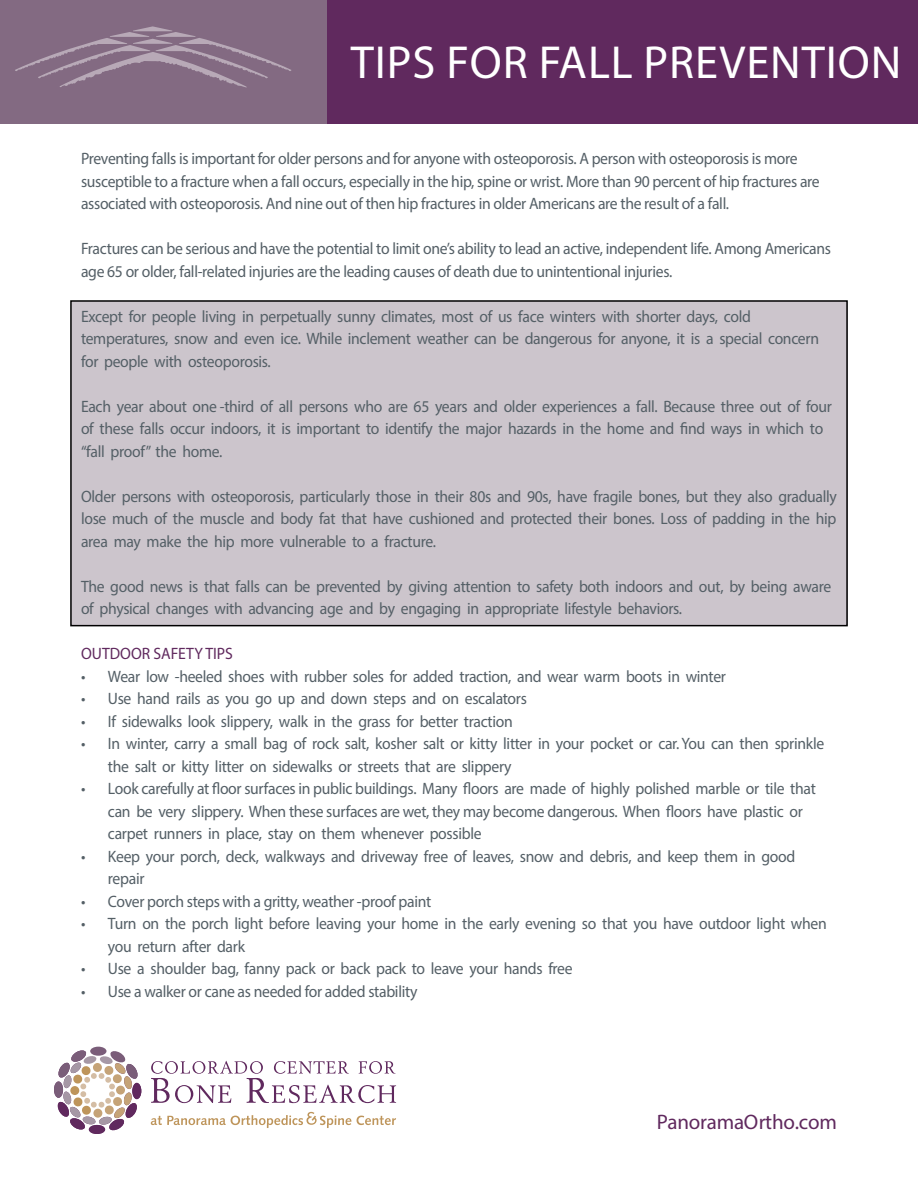
<style>
.page{position:relative;width:918px;height:1188px;background:#fff}
.page>*{position:absolute;margin:0;border:0;box-sizing:border-box;transform-origin:0 0}
.t1{font:46.5px "Myriad Pro";letter-spacing:.02em;color:#fff}
.t2{font:21px "Myriad Pro";letter-spacing:-.01em;color:#60295e}
.t3{font:16.5px/22.5px "Myriad Pro";letter-spacing:-.02em;color:#545f66;scale:.95 1}
.t4{font:16.5px "Myriad Pro";color:#60295e;scale:.95 1}
</style>
<div class="page">
<div style="left:71px;top:301px;width:776px;height:325px;background:#ccc5cc"></div>
<div style="left:70px;top:300px;width:778px;height:326px;border:2px solid #000"></div>
<div style="left:0;top:0;width:918px;height:123px;background:#60295e"></div>
<div style="left:0;top:0;width:326px;height:123px;background:#836a82"></div>
<div style="left:90px;top:1047px;width:16px;height:9px;background:#7a5d79;border-radius:50%"></div>
<div style="left:54px;top:1082px;width:9px;height:16px;background:#7a5d79;border-radius:50%"></div>
<div style="left:89px;top:1125px;width:16px;height:9px;background:#60295e;border-radius:50%"></div>
<div style="left:132px;top:1083px;width:9px;height:16px;background:#60295e;border-radius:50%"></div>
<svg style="left:57px;top:1050px;width:81px;height:81px"></svg>
<div style="left:98px;top:1073px;width:7px;height:6px;background:#d4bda4;border-radius:2px"></div>
<svg style="left:151px;top:1061px;width:245px;height:42px"></svg>
<svg style="left:151px;top:1112px;width:200px;height:16px"></svg>
<svg style="left:357px;top:1116px;width:39px;height:9px"></svg>
<svg style="left:15px;top:26px;width:277px;height:62px"></svg>
<h1 class="t1" style="left:351px;top:34px;width:552px">TIPS FOR FALL PREVENTION</h1>
<p class="t3" style="left:81px;top:147px;width:779px">Preventing falls is important for older persons and for anyone with osteoporosis. A person with osteoporosis is more susceptible to a fracture when a fall occurs, especially in the hip, spine or wrist. More than 90 percent of hip fractures are associated with osteoporosis. And nine out of then hip fractures in older Americans are the result of a fall.</p>
<p class="t3" style="left:81px;top:237px;width:791px">Fractures can be serious and have the potential to limit one’s ability to lead an active, independent life. Among Americans age 65 or older, fall-related injuries are the leading causes of death due to unintentional injuries.</p>
<p class="t3" style="left:81px;top:305px;width:778px">Except for people living in perpetually sunny climates, most of us face winters with shorter days, cold temperatures, snow and even ice. While inclement weather can be dangerous for anyone, it is a special concern for people with osteoporosis.</p>
<p class="t3" style="left:81px;top:395px;width:792px">Each year about one -third of all persons who are 65 years and older experiences a fall. Because three out of four of these falls occur indoors, it is important to identify the major hazards in the home and find ways in which to “fall proof” the home.</p>
<p class="t3" style="left:81px;top:485px;width:797px;text-align:justify">Older persons with osteoporosis, particularly those in their 80s and 90s, have fragile bones, but they also gradually lose much of the muscle and body fat that have cushioned and protected their bones. Loss of padding in the hip area may make the hip more vulnerable to a fracture.</p>
<p class="t3" style="left:81px;top:575px;width:791px">The good news is that falls can be prevented by giving attention to safety both indoors and out, by being aware of physical changes with advancing age and by engaging in appropriate lifestyle behaviors.</p>
<p class="t4" style="left:81px;top:643px;width:161px">OUTDOOR SAFETY TIPS</p>
<p class="t3" style="left:81px;top:665px;width:681px">• Wear low -heeled shoes with rubber soles for added traction, and wear warm boots in winter</p>
<p class="t3" style="left:81px;top:687px;width:471px">• Use hand rails as you go up and down steps and on escalators</p>
<p class="t3" style="left:81px;top:710px;width:456px">• If sidewalks look slippery, walk in the grass for better traction</p>
<p class="t3" style="left:108px;top:732px;width:756px;text-indent:-27px">• In winter, carry a small bag of rock salt, kosher salt or kitty litter in your pocket or car. You can then sprinkle the salt or kitty litter on sidewalks or streets that are slippery</p>
<p class="t3" style="left:108px;top:777px;width:747px;text-indent:-27px">• Look carefully at floor surfaces in public buildings. Many floors are made of highly polished marble or tile that can be very slippery. When these surfaces are wet, they may become dangerous. When floors have plastic or carpet runners in place, stay on them whenever possible</p>
<p class="t3" style="left:108px;top:845px;width:725px;text-indent:-27px">• Keep your porch, deck, walkways and driveway free of leaves, snow and debris, and keep them in good repair</p>
<p class="t3" style="left:81px;top:890px;width:370px">• Cover porch steps with a gritty, weather -proof paint</p>
<p class="t3" style="left:108px;top:912px;width:758px;text-indent:-27px">• Turn on the porch light before leaving your home in the early evening so that you have outdoor light when you return after dark</p>
<p class="t3" style="left:81px;top:957px;width:519px">• Use a shoulder bag, fanny pack or back pack to leave your hands free</p>
<p class="t3" style="left:81px;top:980px;width:356px">• Use a walker or cane as needed for added stability</p>
<p class="t2" style="left:657px;top:1109px;width:182px">PanoramaOrtho.com</p>
</div>
